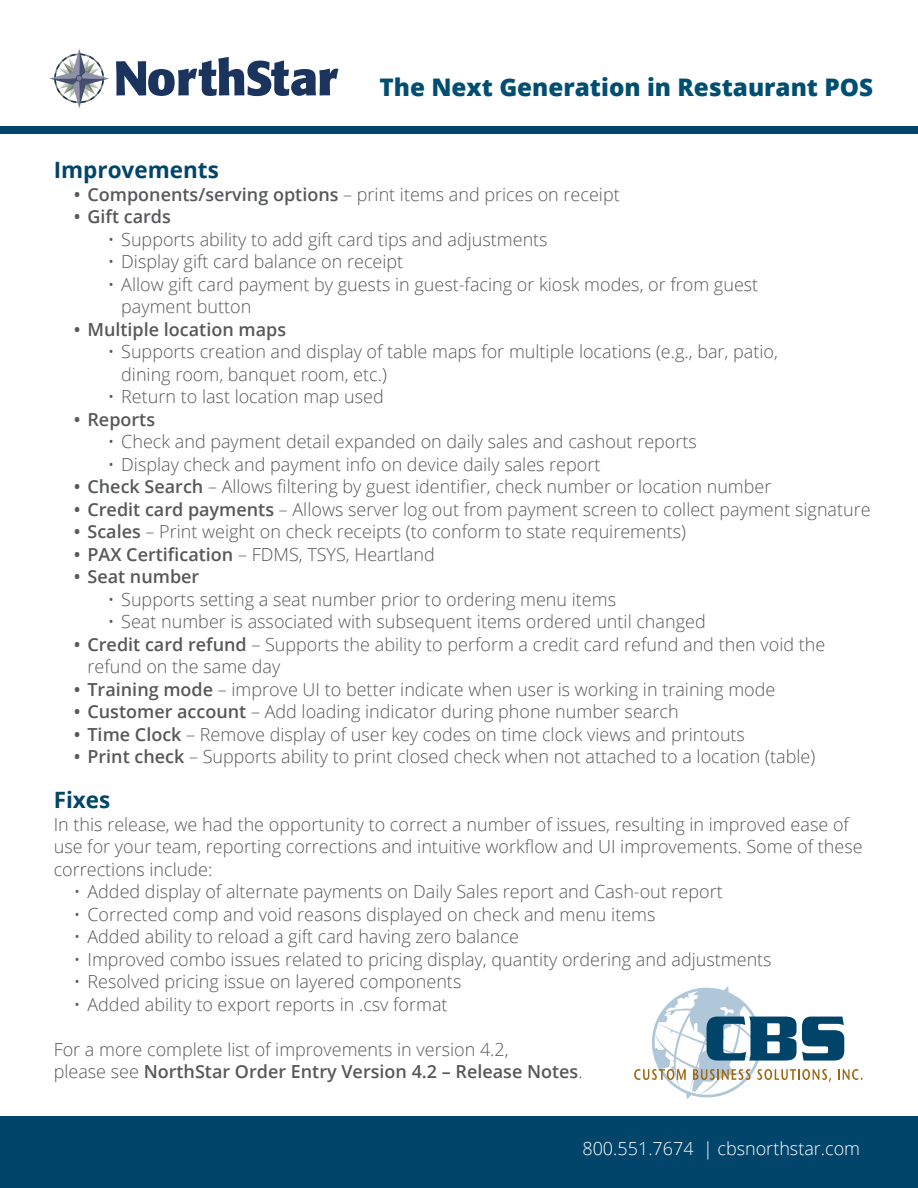
<style>
.page{position:relative;width:918px;height:1188px;background:#fff}
.page>*{position:absolute;margin:0;border:0;box-sizing:border-box;transform-origin:0 0}
.t1{font:800 24.3px "Open Sans";color:#004e71}
.t2{font:700 22.5px "Open Sans";color:#01456a}
.t3{font:300 18px/22.5px "Open Sans";color:#57585a}
.t4{font:600 18px "Open Sans";color:#57585a}
.t5{font:300 18px "Open Sans";color:#fff}
.s1{font-weight:600}
.s2{font-weight:300}
</style>
<div class="page">
<div style="left:0;top:1117px;width:918px;height:71px;background:#01456a"></div>
<svg style="left:634px;top:986px;width:228px;height:113px"></svg>
<div style="left:0;top:127px;width:918px;height:7px;background:#01456a"></div>
<svg style="left:116px;top:57px;width:222px;height:39px"></svg>
<svg style="left:49px;top:49px;width:60px;height:59px"></svg>
<p class="t1" style="left:380px;top:69px;width:495px">The Next Generation in Restaurant POS</p>
<p class="t2" style="left:54px;top:154px;width:167px">Improvements</p>
<p class="t3" style="left:74px;top:182px;width:547px"><span class="s1">• Components/serving options</span> – print items and prices on receipt</p>
<p class="t4" style="left:74px;top:204px;width:98px">• Gift cards</p>
<p class="t3" style="left:108px;top:227px;width:441px">• Supports ability to add gift card tips and adjustments</p>
<p class="t3" style="left:108px;top:250px;width:297px">• Display gift card balance on receipt</p>
<p class="t3" style="left:121px;top:272px;width:639px;text-indent:-14px">• Allow gift card payment by guests in guest-facing or kiosk modes, or from guest payment button</p>
<p class="t4" style="left:74px;top:317px;width:214px">• Multiple location maps</p>
<p class="t3" style="left:121px;top:340px;width:658px;text-indent:-14px">• Supports creation and display of table maps for multiple locations (e.g., bar, patio, dining room, banquet room, etc.)</p>
<p class="t3" style="left:108px;top:385px;width:278px">• Return to last location map used</p>
<p class="t4" style="left:74px;top:407px;width:83px">• Reports</p>
<p class="t3" style="left:108px;top:430px;width:591px">• Check and payment detail expanded on daily sales and cashout reports</p>
<p class="t3" style="left:108px;top:452px;width:494px">• Display check and payment info on device daily sales report</p>
<p class="t3" style="left:74px;top:475px;width:699px"><span class="s1">• Check Search</span> – Allows filtering by guest identifier, check number or location number</p>
<p class="t3" style="left:74px;top:497px;width:798px"><span class="s1">• Credit card payments</span> – Allows server log out from payment screen to collect payment signature</p>
<p class="t3" style="left:74px;top:520px;width:614px"><span class="s1">• Scales</span> – Print weight on check receipts (to conform to state requirements)</p>
<p class="t3" style="left:74px;top:542px;width:362px"><span class="s1">• PAX Certification</span> – FDMS, TSYS, Heartland</p>
<p class="t4" style="left:74px;top:564px;width:127px">• Seat number</p>
<p class="t3" style="left:108px;top:587px;width:510px">• Supports setting a seat number prior to ordering menu items</p>
<p class="t3" style="left:108px;top:610px;width:600px">• Seat number is associated with subsequent items ordered until changed</p>
<p class="t3" style="left:87px;top:632px;width:739px;text-indent:-14px"><span class="s1">• Credit card refund</span> – Supports the ability to perform a credit card refund and then void the refund on the same day</p>
<p class="t3" style="left:74px;top:677px;width:703px"><span class="s1">• Training mode</span> – improve UI to better indicate when user is working in training mode</p>
<p class="t3" style="left:74px;top:700px;width:606px"><span class="s1">• Customer account</span> – Add loading indicator during phone number search</p>
<p class="t3" style="left:74px;top:722px;width:673px"><span class="s1">• Time Clock</span> – Remove display of user key codes on time clock views and printouts</p>
<p class="t3" style="left:74px;top:745px;width:743px"><span class="s1">• Print check</span> – Supports ability to print closed check when not attached to a location (table)</p>
<p class="t2" style="left:54px;top:784px;width:58px">Fixes</p>
<p class="t3" style="left:54px;top:812px;width:810px">In this release, we had the opportunity to correct a number of issues, resulting in improved ease of use for your team, reporting corrections and intuitive workflow and UI improvements. Some of these corrections include:</p>
<p class="t3" style="left:74px;top:880px;width:650px">• Added display of alternate payments on Daily Sales report and Cash-out report</p>
<p class="t3" style="left:74px;top:902px;width:583px">• Corrected comp and void reasons displayed on check and menu items</p>
<p class="t3" style="left:74px;top:925px;width:446px">• Added ability to reload a gift card having zero balance</p>
<p class="t3" style="left:74px;top:947px;width:699px">• Improved combo issues related to pricing display, quantity ordering and adjustments</p>
<p class="t3" style="left:74px;top:970px;width:389px">• Resolved pricing issue on layered components</p>
<p class="t3" style="left:74px;top:992px;width:375px">• Added ability to export reports in .csv format</p>
<p class="t3" style="left:54px;top:1037px;width:456px">For a more complete list of improvements in version 4.2,</p>
<p class="t4" style="left:54px;top:1059px;width:530px"><span class="s2">please see</span> NorthStar Order Entry Version 4.2 – Release Notes<span class="s2">.</span></p>
<p class="t5" style="left:582px;top:1136px;width:279px">800.551.7674 | cbsnorthstar.com</p>
</div>
